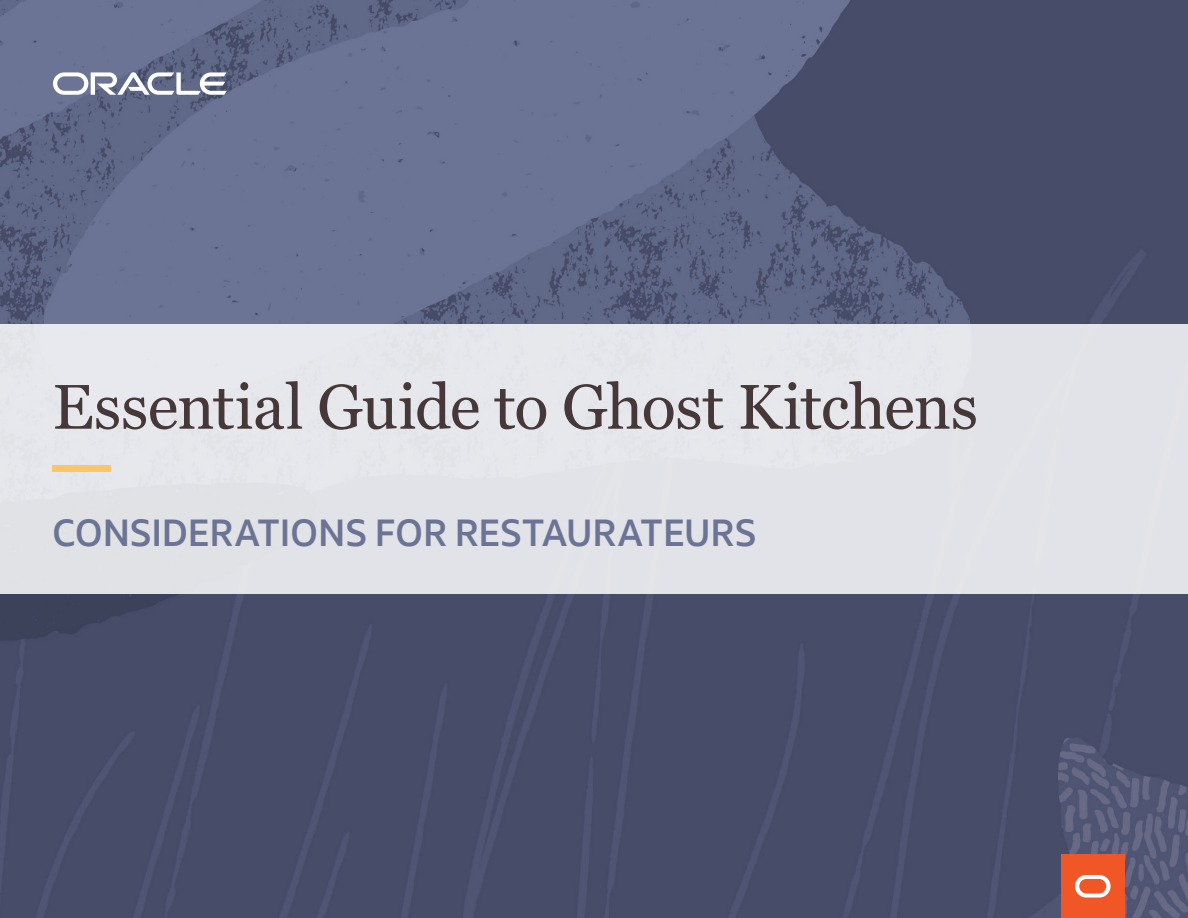
<style>
.page{position:relative;width:1188px;height:918px;background:#fff}
.page>*{position:absolute;margin:0;border:0;box-sizing:border-box;transform-origin:0 0}
.t1{font:63px "Georgia";letter-spacing:-.01em;color:#463738}
.t2{font:600 58.5px "Oracle Sans";color:#fec465}
.t3{font:600 36px "Oracle Sans";letter-spacing:.01em;color:#6b7494}
</style>
<div class="page">
<img style="left:0;top:0;width:1188px;height:918px">
<svg style="left:53px;top:72px;width:174px;height:23px"></svg>
<div style="left:0;top:324px;width:1188px;height:270px;background:#e2e3e8"></div>
<div style="left:1061px;top:855px;width:64px;height:63px;background:#f05626"></div>
<svg style="left:1075px;top:875px;width:36px;height:23px"></svg>
<p class="t1" style="left:52px;top:369px;width:927px">Essential Guide to Ghost Kitchens</p>
<p class="t2" style="left:52px;top:433px;width:60px">—</p>
<p class="t3" style="left:52px;top:510px;width:705px">CONSIDERATIONS FOR RESTAURATEURS</p>
</div>
